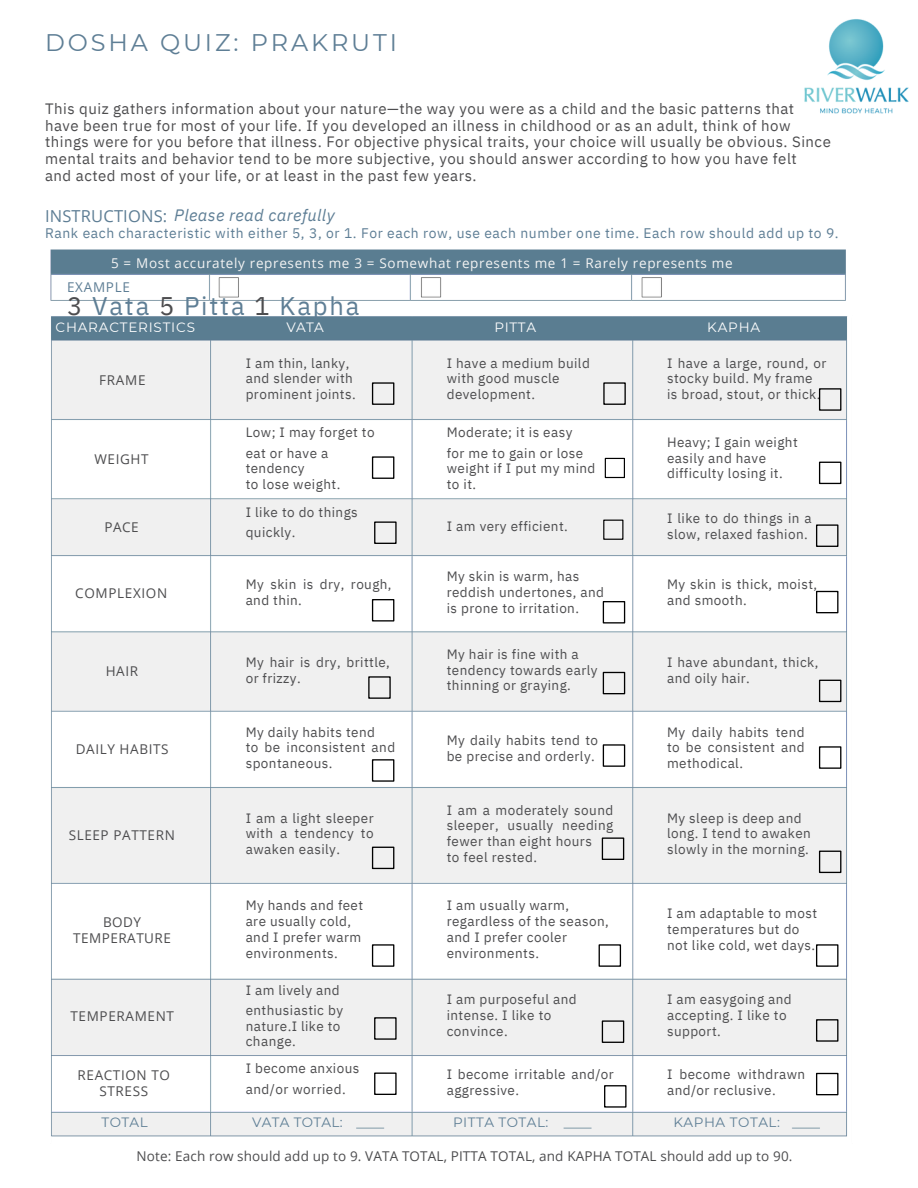
<style>
.page{position:relative;width:918px;height:1188px;background:#fff}
.page>*{position:absolute;margin:0;border:0;box-sizing:border-box;transform-origin:0 0}
.t1{font:25.5px "IBM Plex Sans";letter-spacing:.07em;color:#5e7e95}
.t2{font:24px "Montserrat";letter-spacing:.12em;color:#5e7e95}
.t3{font:italic 16.5px "IBM Plex Sans";letter-spacing:.025em;color:#5e7e95}
.t4{font:15px/16.8px "IBM Plex Sans";letter-spacing:.035em;color:#4d4d4f}
.t5{font:13.8px "IBM Plex Sans";letter-spacing:.04em;color:#5e7e95}
.t6{font:13.5px/15.8px "IBM Plex Sans";letter-spacing:.03em;color:#4d4d4f}
.t7{font:13.5px/15.8px "Open Sans";letter-spacing:.04em;color:#4d4d4f;text-align:center}
.t8{font:13.5px "Open Sans";letter-spacing:.01em;color:#4d4d4f}
.t9{font:13.5px "Open Sans";letter-spacing:.05em;color:#f4f4f4}
.t10{font:13.5px "Montserrat";letter-spacing:.035em;color:#5e7e95}
.t11{font:13.5px "Montserrat";letter-spacing:.06em;color:#fff}
.t12{font:13.5px "Open Sans";letter-spacing:.05em;color:#5e7e95}
.s1{font-family:"Open Sans";font-style:normal}
.s2{color:#4d4d4f}
</style>
<div class="page">
<img style="left:50px;top:249px;width:798px;height:888px">
<img style="left:804px;top:19px;width:105px;height:95px">
<div style="left:372px;top:382px;width:22px;height:23px;border:1px solid #000"></div>
<div style="left:603px;top:382px;width:23px;height:23px;border:1px solid #000"></div>
<div style="left:819px;top:388px;width:22px;height:23px;border:1px solid #000"></div>
<div style="left:819px;top:462px;width:22px;height:22px;border:1px solid #000"></div>
<div style="left:605px;top:458px;width:20px;height:20px;border:1px solid #000"></div>
<div style="left:816px;top:524px;width:22px;height:23px;border:1px solid #000"></div>
<div style="left:816px;top:591px;width:22px;height:22px;border:1px solid #000"></div>
<div style="left:819px;top:680px;width:22px;height:22px;border:1px solid #000"></div>
<div style="left:819px;top:746px;width:22px;height:23px;border:1px solid #000"></div>
<div style="left:819px;top:851px;width:22px;height:22px;border:1px solid #000"></div>
<div style="left:816px;top:944px;width:22px;height:23px;border:1px solid #000"></div>
<div style="left:816px;top:1019px;width:22px;height:23px;border:1px solid #000"></div>
<div style="left:816px;top:1073px;width:22px;height:22px;border:1px solid #000"></div>
<div style="left:603px;top:520px;width:20px;height:20px;border:1px solid #000"></div>
<div style="left:372px;top:456px;width:22px;height:23px;border:1px solid #000"></div>
<div style="left:374px;top:521px;width:23px;height:23px;border:1px solid #000"></div>
<div style="left:372px;top:599px;width:22px;height:23px;border:1px solid #000"></div>
<div style="left:368px;top:676px;width:23px;height:23px;border:1px solid #000"></div>
<div style="left:372px;top:759px;width:22px;height:23px;border:1px solid #000"></div>
<div style="left:372px;top:847px;width:22px;height:22px;border:1px solid #000"></div>
<div style="left:372px;top:944px;width:22px;height:23px;border:1px solid #000"></div>
<div style="left:374px;top:1017px;width:23px;height:23px;border:1px solid #000"></div>
<div style="left:374px;top:1073px;width:23px;height:22px;border:1px solid #000"></div>
<div style="left:603px;top:601px;width:22px;height:23px;border:1px solid #000"></div>
<div style="left:603px;top:672px;width:22px;height:22px;border:1px solid #000"></div>
<div style="left:603px;top:744px;width:22px;height:23px;border:1px solid #000"></div>
<div style="left:602px;top:837px;width:22px;height:23px;border:1px solid #000"></div>
<div style="left:599px;top:944px;width:22px;height:23px;border:1px solid #000"></div>
<div style="left:602px;top:1020px;width:22px;height:23px;border:1px solid #000"></div>
<div style="left:604px;top:1085px;width:23px;height:23px;border:1px solid #000"></div>
<p class="t2" style="left:45px;top:28px;width:354px">DOSHA QUIZ: PRAKRUTI</p>
<p class="t4" style="left:45px;top:100px;width:787px">This quiz gathers information about your nature—the way you were as a child and the basic patterns that have been true for most of your life. If you developed an illness in childhood or as an adult, think of how things were for you before that illness. For objective physical traits, your choice will usually be obvious. Since mental traits and behavior tend to be more subjective, you should answer according to how you have felt<br>and acted most of your life, or at least in the past few years.</p>
<p class="t3" style="left:45px;top:204px;width:291px"><span class="s1">INSTRUCTIONS:</span> Please read carefully</p>
<p class="t5" style="left:45px;top:224px;width:795px">Rank each characteristic with either 5, 3, or 1. For each row, use each number one time. Each row should add up to 9.</p>
<p class="t9" style="left:111px;top:253px;width:623px">5 = Most accurately represents me 3 = Somewhat represents me 1 = Rarely represents me</p>
<p class="t12" style="left:67px;top:278px;width:64px">EXAMPLE</p>
<p class="t1" style="left:67px;top:289px;width:294px"><span class="s2">3</span> Vata <span class="s2">5</span> Pitta <span class="s2">1</span> Kapha</p>
<h2 class="t11" style="left:56px;top:319px;width:141px">CHARACTERISTICS</h2>
<h3 class="t11" style="left:287px;top:319px;width:39px">VATA</h3>
<h4 class="t7" style="left:99px;top:371px;width:48px">FRAME</h4>
<h4 class="t7" style="left:94px;top:451px;width:56px">WEIGHT</h4>
<h4 class="t7" style="left:104px;top:519px;width:36px">PACE</h4>
<h4 class="t7" style="left:75px;top:585px;width:94px">COMPLEXION</h4>
<h4 class="t7" style="left:106px;top:663px;width:34px">HAIR</h4>
<h4 class="t7" style="left:76px;top:741px;width:94px">DAILY HABITS</h4>
<p class="t7" style="left:69px;top:827px;width:108px">SLEEP PATTERN</p>
<p class="t7" style="left:73px;top:914px;width:99px">BODY<br>TEMPERATURE</p>
<h4 class="t7" style="left:70px;top:1008px;width:105px">TEMPERAMENT</h4>
<p class="t7" style="left:78px;top:1067px;width:94px">REACTION TO<br>STRESS</p>
<h3 class="t10" style="left:101px;top:1114px;width:48px">TOTAL</h3>
<p class="t6" style="left:246px;top:355px;width:105px">I am thin, lanky,</p>
<p class="t6" style="left:246px;top:370px;width:112px">and slender with prominent joints.</p>
<p class="t6" style="left:246px;top:424px;width:130px">Low; I may forget to</p>
<p class="t6" style="left:246px;top:445px;width:84px">eat or have a</p>
<p class="t6" style="left:246px;top:460px;width:60px">tendency</p>
<p class="t6" style="left:246px;top:476px;width:96px">to lose weight.</p>
<p class="t6" style="left:246px;top:504px;width:114px">I like to do things</p>
<p class="t6" style="left:246px;top:524px;width:51px">quickly.</p>
<p class="t6" style="left:246px;top:576px;width:147px">My skin is dry, rough, and thin.</p>
<p class="t6" style="left:246px;top:654px;width:146px">My hair is dry, brittle, or frizzy.</p>
<p class="t6" style="left:246px;top:724px;width:131px">My daily habits tend</p>
<p class="t6" style="left:246px;top:740px;width:151px">to be inconsistent and spontaneous.</p>
<p class="t6" style="left:246px;top:810px;width:129px;text-align:justify">I am a light sleeper with a tendency to awaken easily.</p>
<p class="t6" style="left:246px;top:897px;width:119px">My hands and feet are usually cold, and I prefer warm environments.</p>
<p class="t6" style="left:246px;top:982px;width:96px">I am lively and</p>
<p class="t6" style="left:246px;top:1002px;width:99px">enthusiastic by</p>
<p class="t6" style="left:246px;top:1018px;width:96px">nature.I like to</p>
<p class="t6" style="left:246px;top:1033px;width:52px">change.</p>
<p class="t6" style="left:246px;top:1060px;width:115px">I become anxious</p>
<p class="t6" style="left:246px;top:1081px;width:102px">and/or worried.</p>
<p class="t10" style="left:252px;top:1114px;width:92px">VATA TOTAL:</p>
<p class="t11" style="left:494px;top:319px;width:43px">PITTA</p>
<p class="t6" style="left:447px;top:355px;width:145px">I have a medium build with good muscle development.</p>
<p class="t6" style="left:447px;top:424px;width:127px">Moderate; it is easy</p>
<p class="t6" style="left:447px;top:445px;width:138px">for me to gain or lose</p>
<p class="t6" style="left:447px;top:460px;width:150px">weight if I put my mind</p>
<h4 class="t6" style="left:447px;top:476px;width:31px">to it.</h4>
<h4 class="t6" style="left:447px;top:518px;width:123px">I am very efficient.</h4>
<p class="t6" style="left:447px;top:568px;width:159px">My skin is warm, has reddish undertones, and is prone to irritation.</p>
<p class="t6" style="left:447px;top:646px;width:152px">My hair is fine with a tendency towards early thinning or graying.</p>
<p class="t6" style="left:447px;top:732px;width:153px">My daily habits tend to be precise and orderly.</p>
<p class="t6" style="left:447px;top:802px;width:168px;text-align:justify">I am a moderately sound sleeper, usually needing fewer than eight hours</p>
<p class="t6" style="left:447px;top:849px;width:92px">to feel rested.</p>
<p class="t6" style="left:447px;top:897px;width:164px">I am usually warm, regardless of the season, and I prefer cooler environments.</p>
<p class="t6" style="left:447px;top:991px;width:131px">I am purposeful and intense. I like to convince.</p>
<p class="t6" style="left:447px;top:1066px;width:169px">I become irritable and/or aggressive.</p>
<p class="t10" style="left:453px;top:1114px;width:97px">PITTA TOTAL:</p>
<p class="t11" style="left:707px;top:319px;width:54px">KAPHA</p>
<p class="t6" style="left:667px;top:355px;width:161px">I have a large, round, or stocky build. My frame</p>
<p class="t6" style="left:667px;top:386px;width:155px">is broad, stout, or thick.</p>
<p class="t6" style="left:667px;top:434px;width:132px">Heavy; I gain weight easily and have difficulty losing it.</p>
<p class="t6" style="left:667px;top:510px;width:146px">I like to do things in a slow, relaxed fashion.</p>
<p class="t6" style="left:667px;top:576px;width:152px">My skin is thick, moist, and smooth.</p>
<p class="t6" style="left:667px;top:654px;width:153px">I have abundant, thick, and oily hair.</p>
<p class="t6" style="left:667px;top:724px;width:139px;text-align:justify">My daily habits tend to be consistent and methodical.</p>
<p class="t6" style="left:667px;top:810px;width:145px">My sleep is deep and long. I tend to awaken slowly in the morning.</p>
<h4 class="t6" style="left:667px;top:905px;width:152px">I am adaptable to most temperatures but do not like cold, wet days.</h4>
<h4 class="t6" style="left:667px;top:991px;width:126px">I am easygoing and accepting. I like to support.</h4>
<p class="t6" style="left:667px;top:1066px;width:140px">I become withdrawn and/or reclusive.</p>
<p class="t10" style="left:673px;top:1114px;width:108px">KAPHA TOTAL:</p>
<p class="t8" style="left:137px;top:1146px;width:657px">Note: Each row should add up to 9. VATA TOTAL, PITTA TOTAL, and KAPHA TOTAL should add up to 90.</p>
</div>
